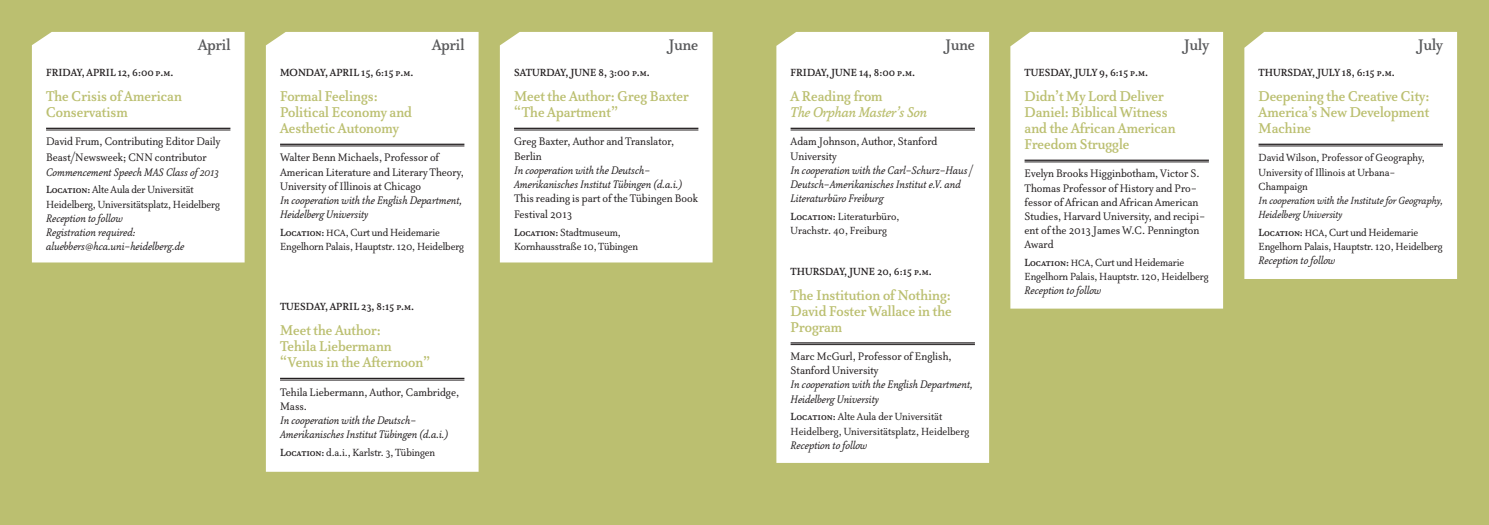
<style>
.page{position:relative;width:1489px;height:525px;background:#fff}
.page>*{position:absolute;margin:0;border:0;box-sizing:border-box;transform-origin:0 0}
.t1{font:500 17.5px "Atma Serif";color:#58595b}
.t2{font:500 16.25px/16px "Atma Serif";color:#bbbf70}
.t3{font:italic 500 16.25px "Atma Serif";color:#bbbf70}
.t4{font:12.5px/14.1px "Atma Serif";color:#231f20}
.t5{font:italic 12.5px/14.1px "Atma Serif";color:#231f20}
.t6{font:11.88px/14.1px "Atma Serif";letter-spacing:-.01em;color:#231f20}
.t7{font:11.88px "Atma Serif Medium Roman SC";color:#231f20}
.t8{font:italic 11.88px/14.1px "Atma Serif";color:#231f20}
.s1{font-family:"Atma Serif Medium Roman SC"}
.s2{font-family:"Atma Serif Book Roman QC"}
.s3{font-family:"Atma Serif Book Roman SC"}
</style>
<div class="page">
<div style="left:0;top:0;width:1488px;height:524px;background:#bbbf70"></div>
<div style="left:32px;top:32px;width:212px;height:230px;background:#fff"></div>
<div style="left:266px;top:32px;width:212px;height:439px;background:#fff"></div>
<hr style="left:46px;top:128px;width:184px;height:1px;background:#231f20">
<hr style="left:46px;top:130px;width:184px;height:1px;background:#231f20">
<hr style="left:280px;top:144px;width:184px;height:1px;background:#231f20">
<hr style="left:280px;top:146px;width:184px;height:1px;background:#231f20">
<hr style="left:280px;top:377px;width:184px;height:2px;background:#231f20">
<hr style="left:280px;top:379px;width:184px;height:1px;background:#231f20">
<div style="left:500px;top:32px;width:212px;height:230px;background:#fff"></div>
<hr style="left:514px;top:128px;width:184px;height:1px;background:#231f20">
<hr style="left:514px;top:130px;width:184px;height:1px;background:#231f20">
<div style="left:776px;top:32px;width:213px;height:430px;background:#fff"></div>
<hr style="left:790px;top:128px;width:184px;height:1px;background:#231f20">
<hr style="left:790px;top:130px;width:184px;height:1px;background:#231f20">
<hr style="left:790px;top:342px;width:184px;height:1px;background:#231f20">
<hr style="left:790px;top:344px;width:184px;height:1px;background:#231f20">
<div style="left:1010px;top:32px;width:212px;height:276px;background:#fff"></div>
<hr style="left:1024px;top:159px;width:184px;height:2px;background:#231f20">
<hr style="left:1024px;top:162px;width:184px;height:1px;background:#231f20">
<div style="left:1244px;top:32px;width:212px;height:247px;background:#fff"></div>
<hr style="left:1258px;top:144px;width:184px;height:1px;background:#231f20">
<hr style="left:1258px;top:146px;width:184px;height:1px;background:#231f20">
<h1 class="t1" style="left:198px;top:34px;width:34px">April</h1>
<p class="t7" style="left:46px;top:66px;width:129px">FRIDAY, April 12, 6:00p.m.</p>
<h2 class="t2" style="left:46px;top:88px;width:137px">The Crisis of American<br>Conservatism</h2>
<p class="t4" style="left:46px;top:134px;width:176px;line-height:16px">David Frum, Contributing Editor Daily<br>Beast/Newsweek; CNN contributor</p>
<p class="t5" style="left:46px;top:165px;width:174px">Commencement Speech MAS Class of 2013</p>
<p class="t6" style="left:46px;top:183px;width:175px"><span class="s1">Location:</span> Alte Aula der Universität<br>Heidelberg, Universitätsplatz, Heidelberg</p>
<p class="t5" style="left:46px;top:211px;width:140px">Reception to follow<br>Registration required: aluebbers@hca.uni-heidelberg.de</p>
<h1 class="t1" style="left:432px;top:34px;width:34px">April</h1>
<p class="t7" style="left:280px;top:66px;width:135px">MONDAY, April 15, 6:15 p.m.</p>
<h2 class="t2" style="left:280px;top:88px;width:133px">Formal Feelings:<br>Political Economy and<br>Aesthetic Autonomy</h2>
<p class="t4" style="left:280px;top:151px;width:185px">Walter Benn Michaels, Professor of<br>American Literature and Literary Theory,<br>University of Illinois at Chicago</p>
<p class="t5" style="left:280px;top:193px;width:184px">In cooperation with the English Department,<br>Heidelberg University</p>
<p class="t6" style="left:280px;top:225px;width:185px"><span class="s1">Location:</span> <span class="s2">hca</span><span class="s3">,</span> Curt und Heidemarie<br>Engelhorn Palais, Hauptstr. 120, Heidelberg</p>
<p class="t7" style="left:280px;top:299px;width:136px">TUESDAY, APRIL 23, 8:15 p.m.</p>
<h2 class="t2" style="left:280px;top:322px;width:151px">Meet the Author:<br>Tehila Liebermann “Venus in the Afternoon”</h2>
<p class="t4" style="left:280px;top:385px;width:181px">Tehila Liebermann, Author, Cambridge,<br>Mass.</p>
<p class="t5" style="left:280px;top:413px;width:170px">In cooperation with the Deutsch-<br>Amerikanisches Institut Tübingen (d.a.i.)</p>
<p class="t6" style="left:280px;top:445px;width:156px"><span class="s1">Location:</span> d.a.i., Karlstr. 3, Tübingen</p>
<h1 class="t1" style="left:668px;top:34px;width:31px">June</h1>
<p class="t7" style="left:514px;top:66px;width:137px">SATURDAY, JUNE 8, 3:00 p.m.</p>
<h2 class="t2" style="left:514px;top:88px;width:176px">Meet the Author: Greg Baxter “The Apartment”</h2>
<p class="t4" style="left:514px;top:135px;width:162px">Greg Baxter, Author and Translator,<br>Berlin</p>
<p class="t5" style="left:514px;top:163px;width:170px">In cooperation with the Deutsch-<br>Amerikanisches Institut Tübingen (d.a.i.)</p>
<p class="t4" style="left:514px;top:190px;width:186px;line-height:16px">This reading is part of the Tübingen Book<br>Festival 2013</p>
<p class="t6" style="left:514px;top:225px;width:125px"><span class="s1">Location:</span> Stadtmuseum,<br>Kornhausstraße 10, Tübingen</p>
<h1 class="t1" style="left:945px;top:34px;width:31px">June</h1>
<p class="t7" style="left:790px;top:66px;width:126px">FRIDAY, JUNE 14, 8:00 p.m.</p>
<h2 class="t2" style="left:790px;top:88px;width:94px">A Reading from</h2>
<h2 class="t3" style="left:790px;top:102px;width:138px">The Orphan Master’s Son</h2>
<p class="t4" style="left:790px;top:135px;width:148px">Adam Johnson, Author, Stanford<br>University</p>
<p class="t5" style="left:790px;top:163px;width:184px">In cooperation with the Carl-Schurz-Haus/<br>Deutsch-Amerikanisches Institut e.V. and<br>Literaturbüro Freiburg</p>
<p class="t6" style="left:790px;top:209px;width:110px"><span class="s1">Location:</span> Literaturbüro,<br>Urachstr. 40, Freiburg</p>
<p class="t7" style="left:790px;top:264px;width:143px">THURSDAY, JUNE 20, 6:15 p.m.</p>
<h2 class="t2" style="left:790px;top:287px;width:162px;text-align:justify">The Institution of Nothing:<br>David Foster Wallace in the Program</h2>
<p class="t4" style="left:790px;top:349px;width:163px">Marc McGurl, Professor of English,<br>Stanford University</p>
<p class="t5" style="left:790px;top:377px;width:184px">In cooperation with the English Department,<br>Heidelberg University</p>
<p class="t6" style="left:790px;top:409px;width:180px"><span class="s1">Location:</span> Alte Aula der Universität<br>Heidelberg, Universitätsplatz, Heidelberg</p>
<p class="t5" style="left:790px;top:438px;width:78px">Reception to follow</p>
<h1 class="t1" style="left:1183px;top:34px;width:26px">July</h1>
<p class="t7" style="left:1024px;top:66px;width:125px">TUESDAY, JULY 9, 6:15 p.m.</p>
<h2 class="t2" style="left:1024px;top:88px;width:152px">Didn’t My Lord Deliver<br>Daniel: Biblical Witness and the African American<br>Freedom Struggle</h2>
<p class="t4" style="left:1024px;top:167px;width:182px">Evelyn Brooks Higginbotham, Victor S.<br>Thomas Professor of History and Pro&shy;fessor of African and African American Studies, Harvard University, and recipi&shy;ent of the 2013 James W.C. Pennington Award</p>
<p class="t6" style="left:1024px;top:255px;width:185px"><span class="s1">Location:</span> <span class="s2">hca</span><span class="s3">,</span> Curt und Heidemarie<br>Engelhorn Palais, Hauptstr. 120, Heidelberg</p>
<p class="t5" style="left:1024px;top:283px;width:78px">Reception to follow</p>
<h1 class="t1" style="left:1417px;top:34px;width:26px">July</h1>
<p class="t7" style="left:1258px;top:66px;width:138px">THURSDAY, JULY 18, 6:15 p.m.</p>
<h2 class="t2" style="left:1258px;top:88px;width:172px;text-align:justify">Deepening the Creative City:<br>America’s New Development Machine</h2>
<p class="t6" style="left:1258px;top:151px;width:168px">David Wilson, Professor of Geography,<br>University of Illinois at Urbana-<br>Champaign</p>
<p class="t8" style="left:1258px;top:193px;width:186px">In cooperation with the Institute for Geography,<br>Heidelberg University</p>
<p class="t6" style="left:1258px;top:225px;width:185px"><span class="s1">Location:</span> <span class="s2">hca</span><span class="s3">,</span> Curt und Heidemarie<br>Engelhorn Palais, Hauptstr. 120, Heidelberg</p>
<p class="t5" style="left:1258px;top:253px;width:78px">Reception to follow</p>
</div>
